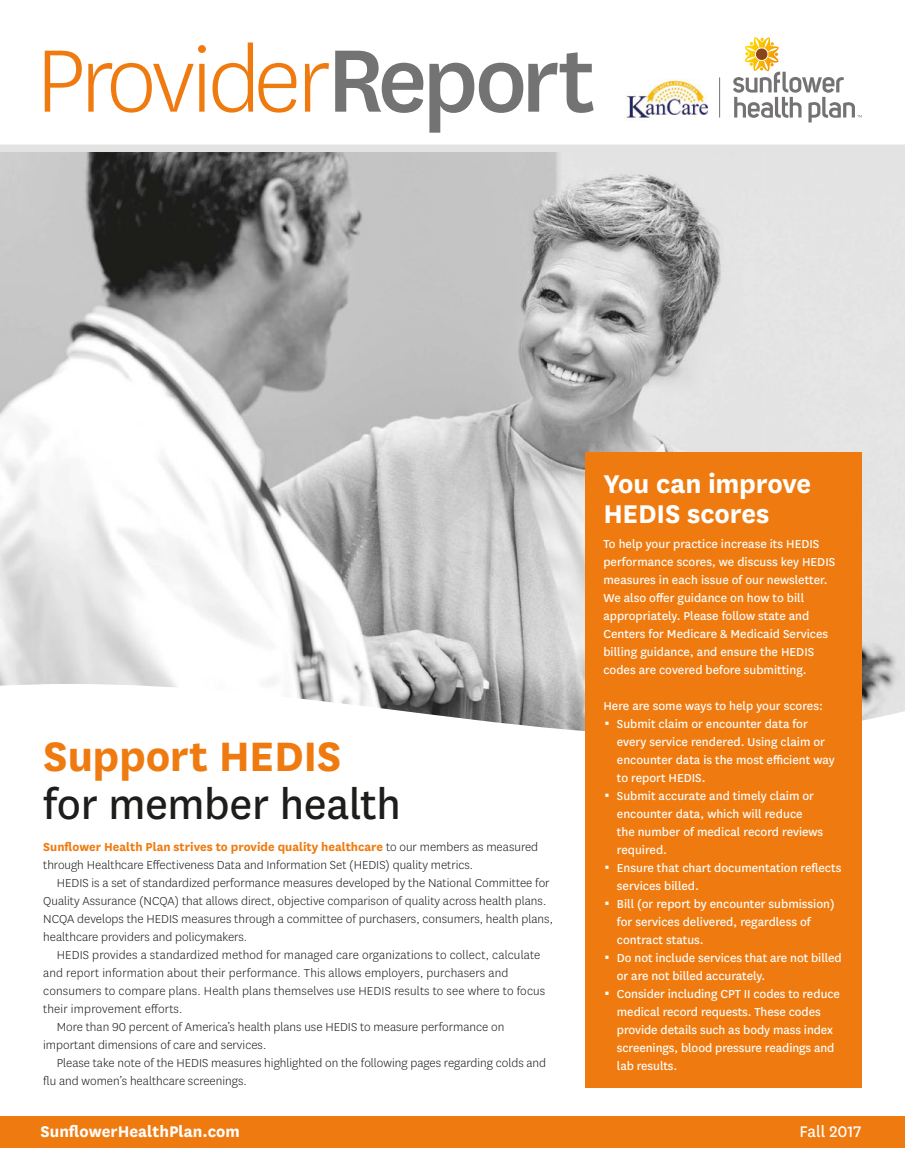
<style>
.page{position:relative;width:905px;height:1175px;background:#fff}
.page>*{position:absolute;margin:0;border:0;box-sizing:border-box;transform-origin:0 0}
.t1{font:300 103.5px "Centene Sans";letter-spacing:-.045em;color:#ef7b10}
.Primary_Headline{font:48px/48px "Centene Sans";letter-spacing:-.01em;color:#1d1d1b}
.Secondary_Headline{font:700 30px/30px "Centene Sans";letter-spacing:-.005em;color:#fff}
.t2{font:700 18px "Centene Sans";color:#fff}
.t3{font:18px "Centene Sans";color:#fff}
.Secondary_Body_No_In{font:13.5px/18px "Centene Sans";color:#fff}
.Body_Text{font:300 13.5px/18px "Centene Sans";color:#1d1d1b}
.Body_Text__No_Indent{font:300 13.5px/18px "Centene Sans";color:#1d1d1b}
.s1{font-weight:500;color:#747373}
.s2{font-weight:700;color:#ef7b10}
</style>
<div class="page">
<img style="left:0;top:152px;width:905px;height:532px">
<svg style="left:0;top:684px;width:905px;height:135px"></svg>
<div style="left:585px;top:452px;width:276px;height:635px;background:#ef7b10"></div>
<div style="left:0;top:144px;width:905px;height:8px;background:#e3e3e3"></div>
<img style="left:626px;top:79px;width:83px;height:41px">
<hr style="left:719px;top:78px;width:1px;height:39px;background:#747373">
<svg style="left:733px;top:37px;width:128px;height:85px"></svg>
<div style="left:0;top:1116px;width:905px;height:31px;background:#ef7b10"></div>
<p class="t1" style="left:36px;top:16px;width:561px">Provider<span class="s1">Report</span></p>
<p class="Primary_Headline" style="left:43px;top:730px;width:359px"><span class="s2">Support HEDIS </span>for member health</p>
<p class="Body_Text__No_Indent" style="left:43px;top:837px;width:496px"><span class="s2">Sunflower Health Plan strives to provide quality healthcare</span> to our members as measured through Healthcare Effectiveness Data and Information Set (HEDIS) quality metrics.</p>
<p class="Body_Text" style="left:43px;top:873px;width:511px;text-indent:14px">HEDIS is a set of standardized performance measures developed by the National Committee for Quality Assurance (NCQA) that allows direct, objective comparison of quality across health plans.<br>NCQA develops the HEDIS measures through a committee of purchasers, consumers, health plans, healthcare providers and policymakers.</p>
<p class="Body_Text" style="left:43px;top:945px;width:503px;text-indent:14px">HEDIS provides a standardized method for managed care organizations to collect, calculate and report information about their performance. This allows employers, purchasers and consumers to compare plans. Health plans themselves use HEDIS results to see where to focus their improvement efforts.</p>
<p class="Body_Text" style="left:43px;top:1017px;width:462px;text-indent:14px">More than 90 percent of America’s health plans use HEDIS to measure performance on important dimensions of care and services.</p>
<p class="Body_Text" style="left:43px;top:1053px;width:504px;text-indent:14px">Please take note of the HEDIS measures highlighted on the following pages regarding colds and flu and women’s healthcare screenings.</p>
<p class="Secondary_Headline" style="left:603px;top:466px;width:209px">You can improve<br>HEDIS scores</p>
<p class="Secondary_Body_No_In" style="left:603px;top:533px;width:233px">To help your practice increase its HEDIS performance scores, we discuss key HEDIS measures in each issue of our newsletter.<br>We also offer guidance on how to bill appropriately. Please follow state and Centers for Medicare &amp; Medicaid Services billing guidance, and ensure the HEDIS codes are covered before submitting.</p>
<p class="Secondary_Body_No_In" style="left:603px;top:695px;width:221px">Here are some ways to help your scores:</p>
<p class="Secondary_Body_No_In" style="left:617px;top:713px;width:219px">Submit claim or encounter data for every service rendered. Using claim or encounter data is the most efficient way to report HEDIS.</p>
<p class="Secondary_Body_No_In" style="left:617px;top:785px;width:208px">Submit accurate and timely claim or encounter data, which will reduce the number of medical record reviews required.</p>
<p class="Secondary_Body_No_In" style="left:617px;top:857px;width:226px">Ensure that chart documentation reflects services billed.</p>
<p class="Secondary_Body_No_In" style="left:617px;top:893px;width:219px">Bill (or report by encounter submission) for services delivered, regardless of contract status.</p>
<p class="Secondary_Body_No_In" style="left:617px;top:947px;width:226px">Do not include services that are not billed or are not billed accurately.</p>
<p class="Secondary_Body_No_In" style="left:617px;top:983px;width:225px">Consider including CPT II codes to reduce medical record requests. These codes provide details such as body mass index screenings, blood pressure readings and lab results.</p>
<p class="t2" style="left:41px;top:1118px;width:201px">SunflowerHealthPlan.com</p>
<p class="t3" style="left:799px;top:1119px;width:63px">Fall 2017</p>
</div>
